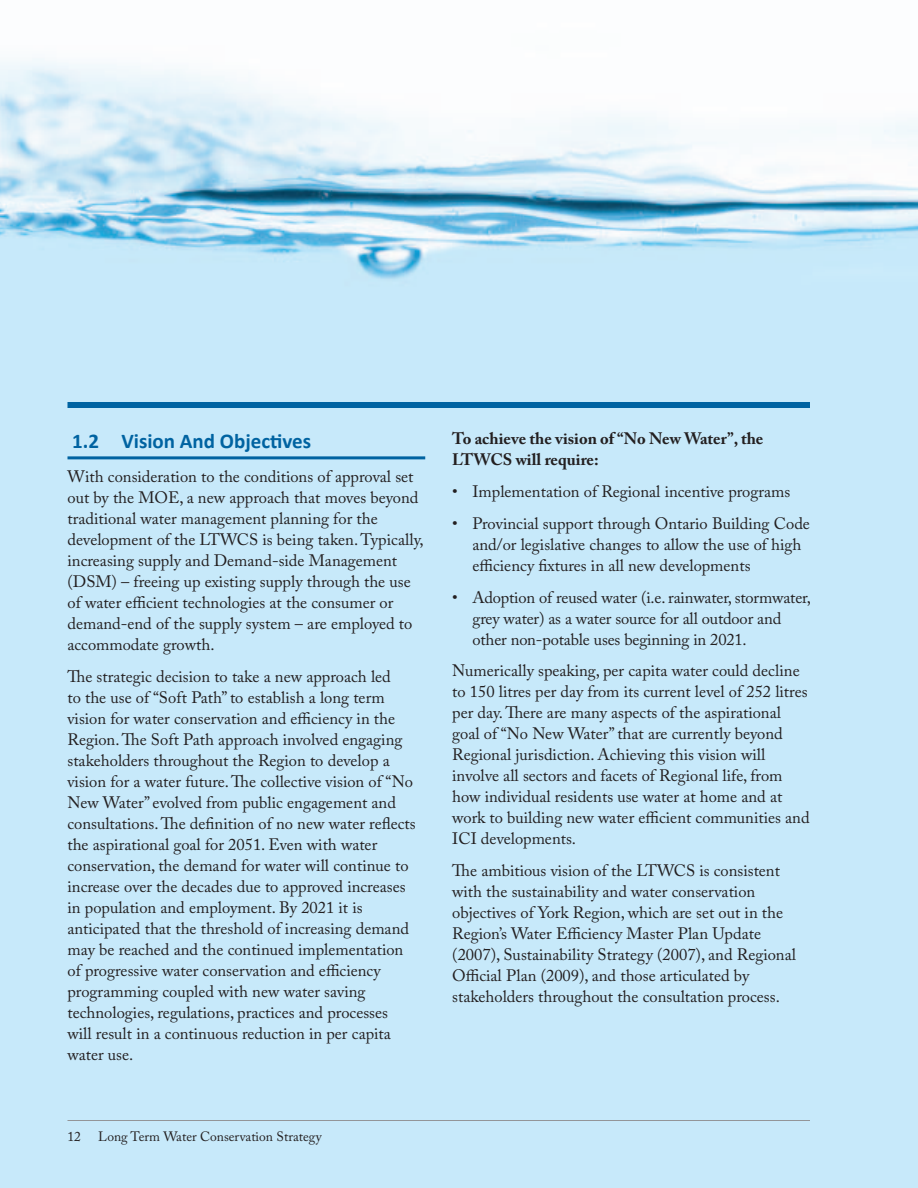
<style>
.page{position:relative;width:918px;height:1188px;background:#fff}
.page>*{position:absolute;margin:0;border:0;box-sizing:border-box;transform-origin:0 0}
.X_X_Subheads{font:700 21px "Calibri";color:#0063a1}
.Body_copy{font:16.5px/21px "Adobe Caslon Pro";color:#231f20}
.Body_Bullet{font:16.5px/21px "Adobe Caslon Pro";color:#231f20}
.Body_copy-2{font:700 16.5px/21px "Adobe Caslon Pro";color:#231f20}
.t1{font:13.5px "Adobe Caslon Pro";color:#231f20}
</style>
<div class="page">
<img style="left:0;top:58px;width:918px;height:1130px">
<hr style="left:68px;top:456px;width:357px;height:3px;background:#0063a1">
<div style="left:68px;top:402px;width:742px;height:6px;background:#0063a1"></div>
<hr style="left:68px;top:1120px;width:742px;height:1px;background:#939598">
<p class="X_X_Subheads" style="left:72px;top:428px;width:240px">1.2 Vision And Objectives</p>
<p class="Body_copy" style="left:68px;top:466px;width:358px">With consideration to the conditions of approval set out by the MOE, a new approach that moves beyond traditional water management planning for the development of the LTWCS is being taken. Typically, increasing supply and Demand-side Management (DSM) – freeing up existing supply through the use of water efficient technologies at the consumer or demand-end of the supply system – are employed to accommodate growth.</p>
<p class="Body_copy" style="left:68px;top:666px;width:350px">The strategic decision to take a new approach led<br>to the use of “Soft Path” to establish a long term vision for water conservation and efficiency in the Region. The Soft Path approach involved engaging stakeholders throughout the Region to develop a vision for a water future. The collective vision of “No New Water” evolved from public engagement and consultations. The definition of no new water reflects the aspirational goal for 2051. Even with water conservation, the demand for water will continue to increase over the decades due to approved increases in population and employment. By 2021 it is anticipated that the threshold of increasing demand may be reached and the continued implementation of progressive water conservation and efficiency programming coupled with new water saving technologies, regulations, practices and processes will result in a continuous reduction in per capita water use.</p>
<p class="t1" style="left:68px;top:1128px;width:15px">12</p>
<p class="t1" style="left:98px;top:1128px;width:225px">Long Term Water Conservation Strategy</p>
<p class="Body_copy-2" style="left:452px;top:428px;width:313px">To achieve the vision of “No New Water”, the<br>LTWCS will require:</p>
<p class="Body_Bullet" style="left:452px;top:481px;width:340px">• Implementation of Regional incentive programs</p>
<p class="Body_Bullet" style="left:472px;top:513px;width:339px;text-indent:-20px">• Provincial support through Ontario Building Code and/or legislative changes to allow the use of high efficiency fixtures in all new developments</p>
<p class="Body_Bullet" style="left:472px;top:586px;width:340px;text-indent:-20px">• Adoption of reused water (i.e. rainwater, stormwater, grey water) as a water source for all outdoor and other non-potable uses beginning in 2021.</p>
<p class="Body_copy" style="left:452px;top:660px;width:359px">Numerically speaking, per capita water could decline to 150 litres per day from its current level of 252 litres per day. There are many aspects of the aspirational goal of “No New Water” that are currently beyond Regional jurisdiction. Achieving this vision will involve all sectors and facets of Regional life, from how individual residents use water at home and at work to building new water efficient communities and ICI developments.</p>
<p class="Body_copy" style="left:452px;top:860px;width:345px">The ambitious vision of the LTWCS is consistent with the sustainability and water conservation objectives of York Region, which are set out in the Region’s Water Efficiency Master Plan Update (2007), Sustainability Strategy (2007), and Regional Official Plan (2009), and those articulated by stakeholders throughout the consultation process.</p>
</div>
